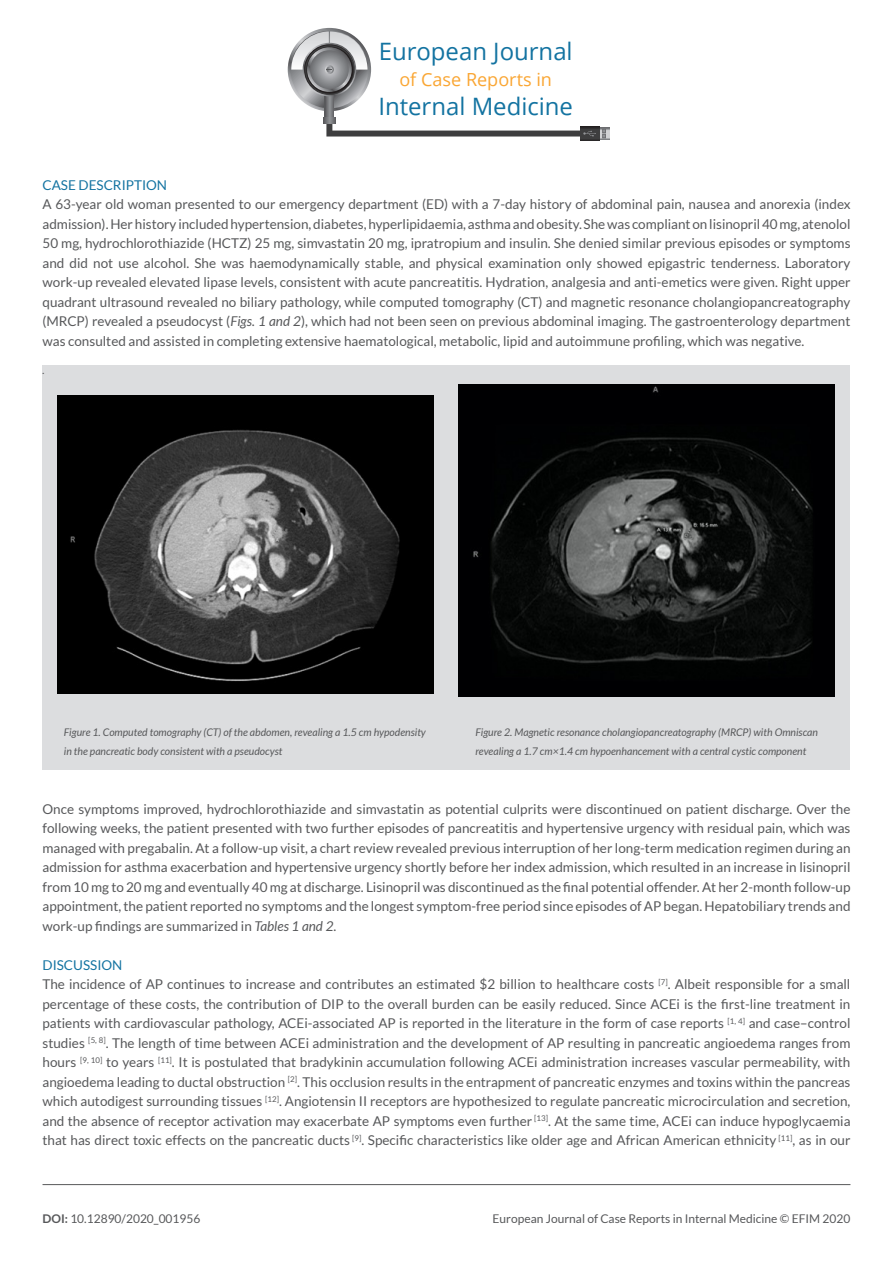
<style>
.page{position:relative;width:893px;height:1263px;background:#fff}
.page>*{position:absolute;margin:0;border:0;box-sizing:border-box;transform-origin:0 0}
.t1{font:24px "Open Sans";color:#1373a1}
.t2{font:18px "Open Sans";color:#faa633}
.TESTO_ARTICOLO{font:13.5px/19.5px "Lato";color:#57585a;text-align:justify}
.TESTO_ARTICOLO-2{font:13.5px "Lato";color:#1373a1}
.t3{font:12px "Lato";color:#57585a}
.DIDASCALIA{font:italic 10.5px/19.5px "Lato";color:#57585a}
.REFERENCE{font:italic 10.5px "Lato";color:#57585a}
.s1{font-style:italic}
.s2{font-weight:700}
</style>
<div class="page">
<svg style="left:288px;top:28px;width:83px;height:83px"></svg>
<svg style="left:291px;top:31px;width:77px;height:77px"></svg>
<svg style="left:325px;top:96px;width:9px;height:21px"></svg>
<svg style="left:303px;top:43px;width:53px;height:53px"></svg>
<svg style="left:304px;top:44px;width:51px;height:51px"></svg>
<svg style="left:307px;top:47px;width:45px;height:45px"></svg>
<svg style="left:310px;top:50px;width:39px;height:39px"></svg>
<svg style="left:291px;top:31px;width:76px;height:43px"></svg>
<svg style="left:600px;top:128px;width:10px;height:11px"></svg>
<svg style="left:603px;top:129px;width:2px;height:9px"></svg>
<svg style="left:580px;top:126px;width:20px;height:15px"></svg>
<svg style="left:323px;top:117px;width:273px;height:20px"></svg>
<hr style="left:43px;top:1184px;width:807px;height:1px;background:#57585a">
<div style="left:43px;top:365px;width:807px;height:404px;background:#dcdddf"></div>
<img style="left:58px;top:395px;width:376px;height:298px">
<img style="left:458px;top:385px;width:376px;height:311px">
<h1 class="t1" style="left:379px;top:35px;width:196px">European Journal</h1>
<h2 class="t2" style="left:399px;top:67px;width:154px">of Case Reports in</h2>
<h1 class="t1" style="left:378px;top:89px;width:196px">Internal Medicine</h1>
<p class="TESTO_ARTICOLO-2" style="left:43px;top:177px;width:126px">CASE DESCRIPTION</p>
<p class="TESTO_ARTICOLO" style="left:43px;top:194px;width:809px">A 63-year old woman presented to our emergency department (ED) with a 7-day history of abdominal pain, nausea and anorexia (index admission). Her history included hypertension, diabetes, hyperlipidaemia, asthma and obesity. She was compliant on lisinopril 40 mg, atenolol 50 mg, hydrochlorothiazide (HCTZ) 25 mg, simvastatin 20 mg, ipratropium and insulin. She denied similar previous episodes or symptoms and did not use alcohol. She was haemodynamically stable, and physical examination only showed epigastric tenderness. Laboratory work-up revealed elevated lipase levels, consistent with acute pancreatitis. Hydration, analgesia and anti-emetics were given. Right upper quadrant ultrasound revealed no biliary pathology, while computed tomography (CT) and magnetic resonance cholangiopancreatography (MRCP) revealed a pseudocyst (<span class="s1">Figs. 1 and 2</span>), which had not been seen on previous abdominal imaging. The gastroenterology department was consulted and assisted in completing extensive haematological, metabolic, lipid and autoimmune profiling, which was negative.</p>
<p class="REFERENCE" style="left:43px;top:364px;width:4px">.</p>
<p class="DIDASCALIA" style="left:64px;top:722px;width:364px">Figure 1. Computed tomography (CT) of the abdomen, revealing a 1.5 cm hypodensity in the pancreatic body consistent with a pseudocyst</p>
<p class="DIDASCALIA" style="left:475px;top:722px;width:344px">Figure 2. Magnetic resonance cholangiopancreatography (MRCP) with Omniscan revealing a 1.7 cm×1.4 cm hypoenhancement with a central cystic component</p>
<p class="TESTO_ARTICOLO" style="left:43px;top:799px;width:809px">Once symptoms improved, hydrochlorothiazide and simvastatin as potential culprits were discontinued on patient discharge. Over the following weeks, the patient presented with two further episodes of pancreatitis and hypertensive urgency with residual pain, which was managed with pregabalin. At a follow-up visit, a chart review revealed previous interruption of her long-term medication regimen during an admission for asthma exacerbation and hypertensive urgency shortly before her index admission, which resulted in an increase in lisinopril from 10 mg to 20 mg and eventually 40 mg at discharge. Lisinopril was discontinued as the final potential offender. At her 2-month follow-up appointment, the patient reported no symptoms and the longest symptom-free period since episodes of AP began. Hepatobiliary trends and work-up findings are summarized in <span class="s1">Tables 1 and 2</span>.</p>
<p class="TESTO_ARTICOLO-2" style="left:43px;top:957px;width:82px">DISCUSSION</p>
<p class="TESTO_ARTICOLO" style="left:43px;top:974px;width:809px">The incidence of AP continues to increase and contributes an estimated $2 billion to healthcare costs <sup>[7]</sup>. Albeit responsible for a small percentage of these costs, the contribution of DIP to the overall burden can be easily reduced. Since ACEi is the first-line treatment in patients with cardiovascular pathology, ACEi-associated AP is reported in the literature in the form of case reports <sup>[1,</sup> <sup>4]</sup> and case–control studies <sup>[5,</sup> <sup>8]</sup>. The length of time between ACEi administration and the development of AP resulting in pancreatic angioedema ranges from hours <sup>[9,</sup> <sup>10]</sup> to years <sup>[11]</sup>. It is postulated that bradykinin accumulation following ACEi administration increases vascular permeability, with angioedema leading to ductal obstruction <sup>[2]</sup>. This occlusion results in the entrapment of pancreatic enzymes and toxins within the pancreas which autodigest surrounding tissues <sup>[12]</sup>. Angiotensin II receptors are hypothesized to regulate pancreatic microcirculation and secretion, and the absence of receptor activation may exacerbate AP symptoms even further <sup>[13]</sup>. At the same time, ACEi can induce hypoglycaemia that has direct toxic effects on the pancreatic ducts <sup>[9]</sup>. Specific characteristics like older age and African American ethnicity <sup>[11]</sup>, as in our</p>
<p class="t3" style="left:43px;top:1212px;width:159px"><span class="s2">DOI:</span> 10.12890/2020_001956</p>
<p class="t3" style="left:493px;top:1212px;width:359px">European Journal of Case Reports in Internal Medicine © EFIM 2020</p>
</div>
